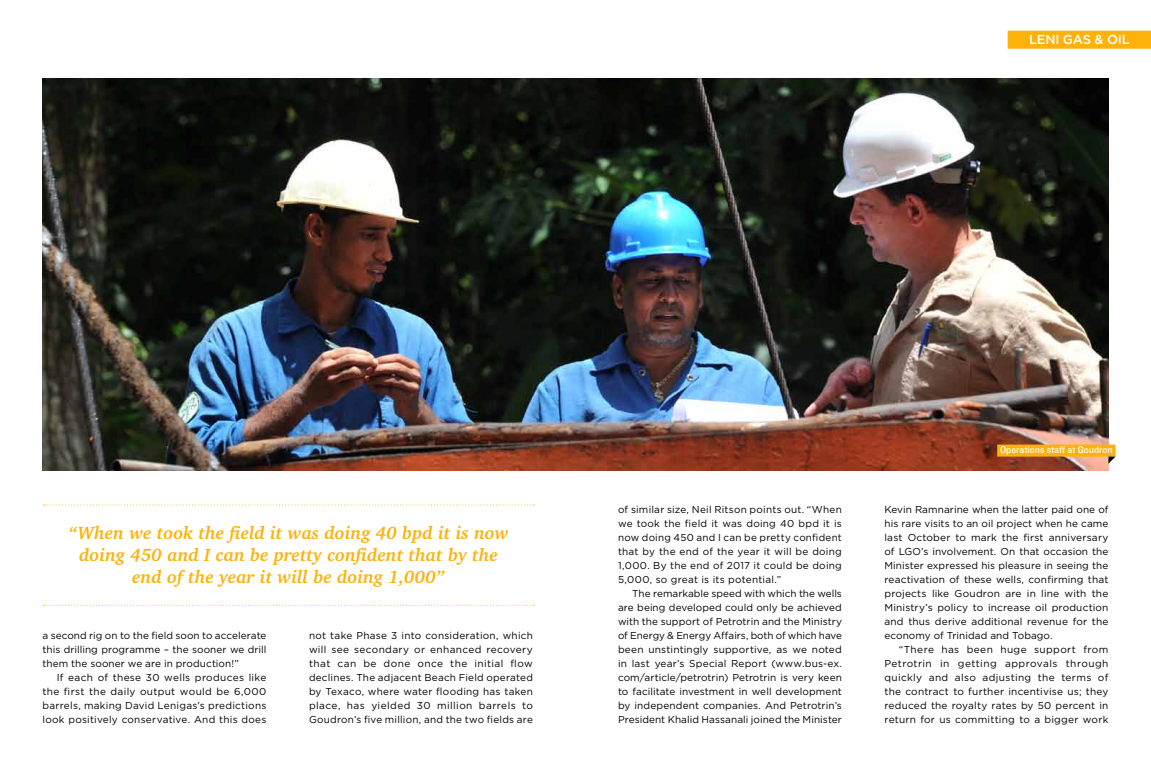
<style>
.page{position:relative;width:1151px;height:783px;background:#fff}
.page>*{position:absolute;margin:0;border:0;box-sizing:border-box;transform-origin:0 0}
.t1{font:italic 700 18px/22px "Charter IT Cby BT";color:#fdb20b;text-align:center}
.t2{font:500 13px "Gotham";letter-spacing:-.02em;color:#fff}
.t3{font:10px/14px "Gotham";letter-spacing:.015em;color:#000;text-align:justify}
.t4{font:10px "Knockout HTF31 Junior Middlewt";color:#fff}
</style>
<div class="page">
<img style="left:43px;top:78px;width:1065px;height:392px">
<div style="left:997px;top:444px;width:118px;height:12px;background:#fdb20b"></div>
<svg style="left:1108px;top:456px;width:7px;height:7px"></svg>
<div style="left:1008px;top:31px;width:143px;height:18px;background:#fdb20b"></div>
<svg style="left:44px;top:504px;width:490px;height:1px"></svg>
<svg style="left:44px;top:604px;width:490px;height:1px"></svg>
<h2 class="t2" style="left:1029px;top:31px;width:100px">LENI GAS &amp; OIL</h2>
<h1 class="t1" style="left:68px;top:521px;width:442px">“When we took the field it was doing 40 bpd it is now doing 450 and I can be pretty confident that by the end of the year it will be doing 1,000”</h1>
<p class="t3" style="left:43px;top:628px;width:225px">a second rig on to the field soon to accelerate this drilling programme – the sooner we drill them the sooner we are in production!”</p>
<p class="t3" style="left:43px;top:670px;width:225px;text-indent:14px">If each of these 30 wells produces like the first the daily output would be 6,000 barrels, making David Lenigas’s predictions look positively conservative. And this does</p>
<p class="t3" style="left:309px;top:628px;width:225px">not take Phase 3 into consideration, which will see secondary or enhanced recovery that can be done once the initial flow declines. The adjacent Beach Field operated by Texaco, where water flooding has taken place, has yielded 30 million barrels to Goudron’s five million, and the two fields are</p>
<p class="t3" style="left:618px;top:502px;width:225px">of similar size, Neil Ritson points out. “When we took the field it was doing 40 bpd it is now doing 450 and I can be pretty confident that by the end of the year it will be doing 1,000. By the end of 2017 it could be doing 5,000, so great is its potential.”</p>
<p class="t3" style="left:618px;top:586px;width:225px;text-indent:14px">The remarkable speed with which the wells are being developed could only be achieved with the support of Petrotrin and the Ministry of Energy &amp; Energy Affairs, both of which have been unstintingly supportive, as we noted in last year’s Special Report (www.bus-ex. com/article/petrotrin) Petrotrin is very keen to facilitate investment in well development by independent companies. And Petrotrin’s President Khalid Hassanali joined the Minister</p>
<p class="t4" style="left:1000px;top:444px;width:114px">Operations staff at Goudron</p>
<p class="t3" style="left:884px;top:502px;width:225px">Kevin Ramnarine when the latter paid one of his rare visits to an oil project when he came last October to mark the first anniversary of LGO’s involvement. On that occasion the Minister expressed his pleasure in seeing the reactivation of these wells, confirming that projects like Goudron are in line with the Ministry’s policy to increase oil production and thus derive additional revenue for the economy of Trinidad and Tobago.</p>
<p class="t3" style="left:884px;top:642px;width:225px;text-indent:14px">“There has been huge support from Petrotrin in getting approvals through quickly and also adjusting the terms of the contract to further incentivise us; they reduced the royalty rates by 50 percent in return for us committing to a bigger work</p>
</div>
